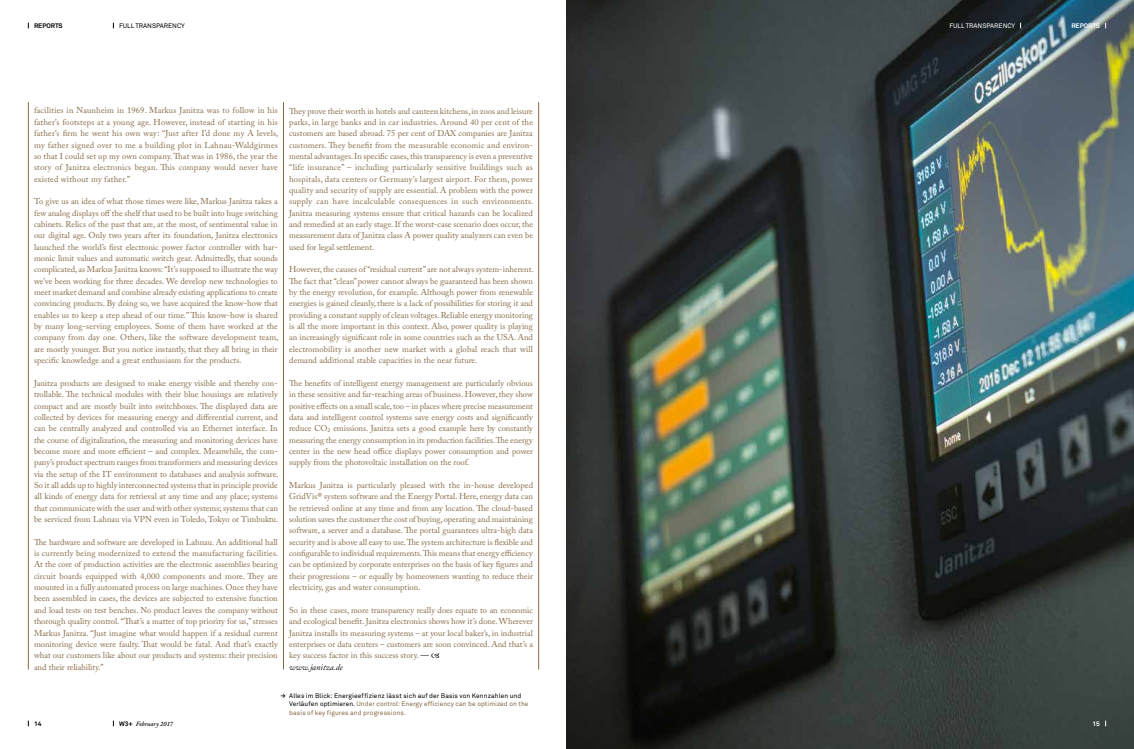
<style>
.page{position:relative;width:1134px;height:749px;background:#fff}
.page>*{position:absolute;margin:0;border:0;box-sizing:border-box;transform-origin:0 0}
.t1{font:8.5px/11.3px "Adobe Caslon Pro";color:#866944;text-align:justify}
.t2{font:6.5px/8.5px "Akkurat Std";letter-spacing:.01em;color:#000}
.t3{font:6.5px "Akkurat Std";color:#fff}
.t4{font:italic 600 6.5px "Adobe Caslon Pro";color:#000}
.t5{font:700 6.5px "Akkurat Std";color:#000}
.t6{font:700 6.5px "Akkurat Std";color:#fff}
.s1{color:#000}
.s2{font-style:italic;color:#000}
.s3{font-weight:700}
.s4{color:#866944}
.s5{font-family:"Akkurat Std";font-weight:700;font-style:normal}
</style>
<div class="page">
<img style="left:567px;top:0;width:567px;height:748px">
<hr style="left:28px;top:102px;width:1px;height:567px;background:#866944">
<hr style="left:538px;top:102px;width:1px;height:567px;background:#866944">
<hr style="left:283px;top:102px;width:1px;height:567px;background:#866944">
<p class="t5" style="left:34px;top:21px;width:30px">REPORTS</p>
<p class="t2" style="left:119px;top:21px;width:67px">FULL TRANSPARENCY</p>
<p class="t3" style="left:949px;top:22px;width:67px">FULL TRANSPARENCY</p>
<p class="t6" style="left:1071px;top:21px;width:30px">REPORTS</p>
<p class="t1" style="left:289px;top:105px;width:246px;text-align:left">They prove their worth in hotels and canteen kitchens, in zoos and leisure parks, in large banks and in car industries. Around 40 per cent of the customers are based abroad. 75 per cent of DAX companies are Janitza customers. They benefit from the measurable economic and environ&shy;mental advantages. In specific cases, this transparency is even a preventive “life insurance” – including particularly sensitive buildings such as hospitals, data centers or Germany’s largest airport. For them, power quality and security of supply are essential. A problem with the power supply can have incalculable consequences in such environments.<br>Janitza measuring systems ensure that critical hazards can be localized and remedied at an early stage. If the worst-case scenario does occur, the measurement data of Janitza class A power quality analyzers can even be used for legal settlement.</p>
<p class="t1" style="left:289px;top:264px;width:246px">However, the causes of “residual current” are not always system-inherent.<br>The fact that “clean” power cannot always be guaranteed has been shown by the energy revolution, for example. Although power from renewable energies is gained cleanly, there is a lack of possibilities for storing it and providing a constant supply of clean voltages. Reliable energy monitoring is all the more important in this context. Also, power quality is playing an increasingly significant role in some countries such as the USA. And electromobility is another new market with a global reach that will demand additional stable capacities in the near future.</p>
<p class="t1" style="left:289px;top:377px;width:245px">The benefits of intelligent energy management are particularly obvious in these sensitive and far-reaching areas of business. However, they show positive effects on a small scale, too – in places where precise measurement data and intelligent control systems save energy costs and significantly reduce CO₂ emissions. Janitza sets a good example here by constantly measuring the energy consumption in its production facilities. The energy center in the new head office displays power consumption and power supply from the photovoltaic installation on the roof.</p>
<p class="t1" style="left:289px;top:479px;width:245px">Markus Janitza is particularly pleased with the in-house developed GridVis® system software and the Energy Portal. Here, energy data can be retrieved online at any time and from any location. The cloud-based solution saves the customer the cost of buying, operating and maintaining software, a server and a database. The portal guarantees ultra-high data security and is above all easy to use. The system architecture is flexible and configurable to individual requirements. This means that energy efficiency can be optimized by corporate enterprises on the basis of key figures and their progressions – or equally by homeowners wanting to reduce their electricity, gas and water consumption.</p>
<p class="t1" style="left:289px;top:604px;width:245px;text-align:left">So in these cases, more transparency really does equate to an economic and ecological benefit. Janitza electronics shows how it’s done. Wherever Janitza installs its measuring systems – at your local baker’s, in industrial enterprises or data centers – customers are soon convinced. And that’s a key success factor in this success story. <span class="s1">—<br></span><span class="s2">www.janitza.de</span></p>
<p class="t2" style="left:289px;top:691px;width:241px;text-indent:-9px"><span class="s3">→</span> Alles im Blick: Energieeffizienz lässt sich auf der Basis von Kennzahlen und<br>Verläufen optimieren. <span class="s4">Under control: Energy efficiency can be optimized on the basis of key figures and progressions.</span></p>
<p class="t1" style="left:34px;top:105px;width:246px">facilities in Naunheim in 1969. Markus Janitza was to follow in his father’s footsteps at a young age. However, instead of starting in his father’s firm he went his own way: “Just after I’d done my A levels, my father signed over to me a building plot in Lahnau-Waldgirmes so that I could set up my own company. That was in 1986, the year the story of Janitza electronics began. This company would never have existed without my father.”</p>
<p class="t1" style="left:34px;top:196px;width:246px">To give us an idea of what those times were like, Markus Janitza takes a few analog displays off the shelf that used to be built into huge switching cabinets. Relics of the past that are, at the most, of sentimental value in our digital age. Only two years after its foundation, Janitza electronics launched the world’s first electronic power factor controller with har&shy;monic limit values and automatic switch gear. Admittedly, that sounds complicated, as Markus Janitza knows: “It’s supposed to illustrate the way we’ve been working for three decades. We develop new technologies to meet market demand and combine already existing applications to create convincing products. By doing so, we have acquired the know-how that enables us to keep a step ahead of our time.” This know-how is shared by many long-serving employees. Some of them have worked at the company from day one. Others, like the software development team, are mostly younger. But you notice instantly, that they all bring in their specific knowledge and a great enthusiasm for the products.</p>
<p class="t1" style="left:34px;top:377px;width:246px;text-align:left">Janitza products are designed to make energy visible and thereby con&shy;trollable. The technical modules with their blue housings are relatively compact and are mostly built into switchboxes. The displayed data are collected by devices for measuring energy and differential current, and can be centrally analyzed and controlled via an Ethernet interface. In the course of digitalization, the measuring and monitoring devices have become more and more efficient – and complex. Meanwhile, the com&shy;pany’s product spectrum ranges from transformers and measuring devices via the setup of the IT environment to databases and analysis software.<br>So it all adds up to highly interconnected systems that in principle provide all kinds of energy data for retrieval at any time and any place; systems that communicate with the user and with other systems; systems that can be serviced from Lahnau via VPN even in Toledo, Tokyo or Timbuktu.</p>
<p class="t1" style="left:34px;top:536px;width:246px">The hardware and software are developed in Lahnau. An additional hall is currently being modernized to extend the manufacturing facilities.<br>At the core of production activities are the electronic assemblies bearing circuit boards equipped with 4,000 components and more. They are mounted in a fully automated process on large machines. Once they have been assembled in cases, the devices are subjected to extensive function and load tests on test benches. No product leaves the company without thorough quality control. “That’s a matter of top priority for us,” stresses Markus Janitza. “Just imagine what would happen if a residual current monitoring device were faulty. That would be fatal. And that’s exactly what our customers like about our products and systems: their precision and their reliability.”</p>
<p class="t5" style="left:34px;top:719px;width:9px">14</p>
<p class="t4" style="left:119px;top:719px;width:56px"><span class="s5">W3+</span> February 2017</p>
<p class="t6" style="left:1092px;top:719px;width:9px">15</p>
</div>
